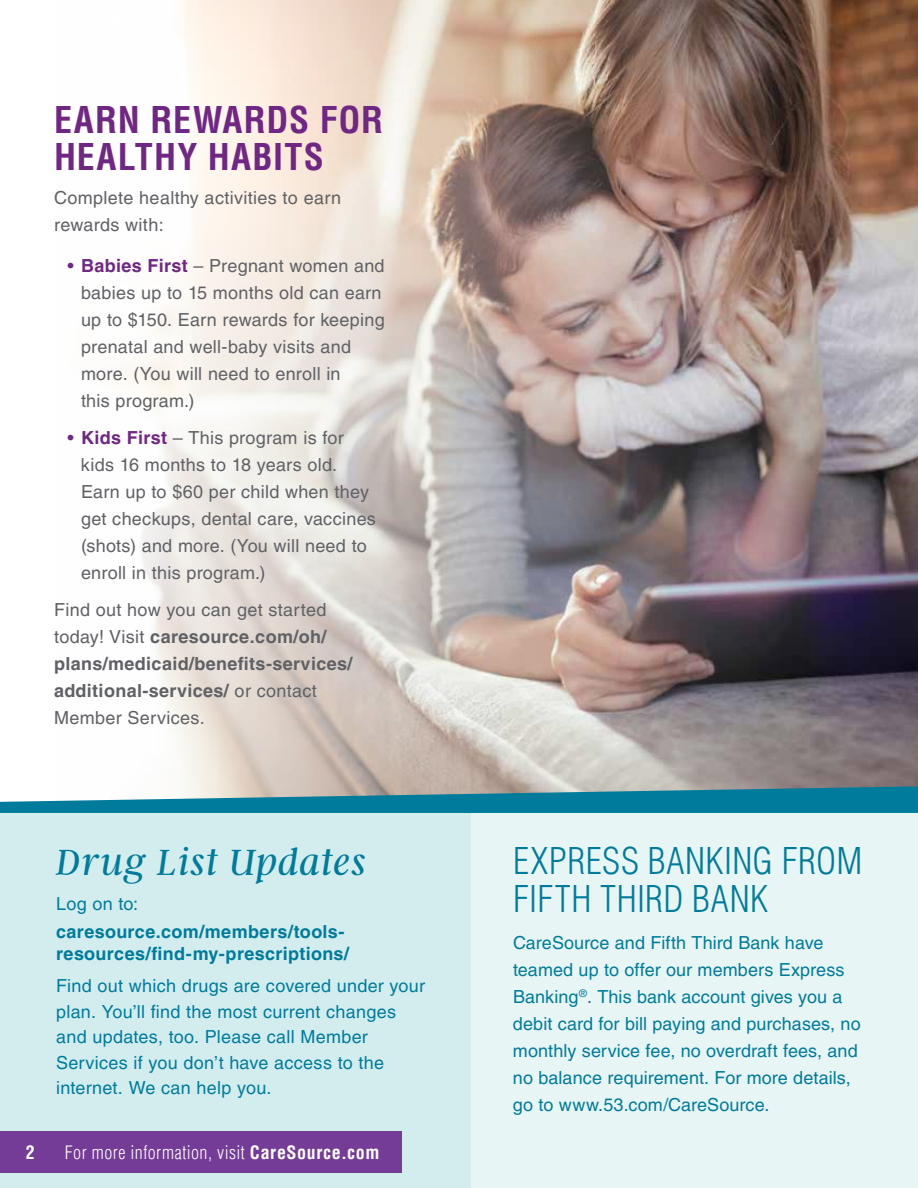
<style>
.page{position:relative;width:918px;height:1188px;background:#fff}
.page>*{position:absolute;margin:0;border:0;box-sizing:border-box;transform-origin:0 0}
.t1{font:italic 300 40.5px "Argent CF";letter-spacing:.03em;color:#007b9b}
.t2{font:300 condensed 36px/37.5px "Helvetica LT Pro";letter-spacing:.015em;color:#007b9b}
.t3{font:700 condensed 36px/37.5px "Helvetica LT Pro";letter-spacing:.035em;color:#702784}
.t4{font:18px/27px "Helvetica LT Pro";letter-spacing:.005em;color:#007b9b}
.t5{font:18px/27px "Helvetica LT Pro";letter-spacing:.015em;color:#606165}
.t6{font:700 18px/27px "Helvetica LT Pro";letter-spacing:.02em;color:#606165}
.t7{font:700 18px/21.6px "Helvetica LT Pro";letter-spacing:.02em;color:#007b9b}
.t8{font:300 condensed 18px "Helvetica LT Pro";letter-spacing:.025em;color:#fff}
.t9{font:700 condensed 18px "Helvetica LT Pro";color:#fff}
.s1{color:#702784}
.s2{font-weight:700;color:#702784}
.s3{font-weight:400}
.s4{font-weight:700}
</style>
<div class="page">
<img style="left:118px;top:0;width:800px;height:786px">
<div style="left:471px;top:813px;width:447px;height:375px;background:#e8f5f5"></div>
<div style="left:0;top:813px;width:471px;height:375px;background:#d3edef"></div>
<div style="left:0;top:1131px;width:402px;height:42px;background:#753c97"></div>
<svg style="left:0;top:786px;width:918px;height:27px;background:#4195a9"></svg>
<h2 class="t3" style="left:54px;top:100px;width:331px">EARN REWARDS FOR<br>HEALTHY HABITS</h2>
<p class="t5" style="left:54px;top:184px;width:289px">Complete healthy activities to earn rewards with:</p>
<p class="t5" style="left:81px;top:252px;width:305px;text-indent:-14px"><span class="s1">•</span> <span class="s2">Babies First</span> – Pregnant women and babies up to 15 months old can earn up to $150. Earn rewards for keeping prenatal and well-baby visits and more. (You will need to enroll in<br>this program.)</p>
<p class="t5" style="left:81px;top:424px;width:296px;text-indent:-13px"><span class="s1">•</span> <span class="s2">Kids First</span> – This program is for kids 16 months to 18 years old.<br>Earn up to $60 per child when they get checkups, dental care, vaccines (shots) and more. (You will need to enroll in this program.)</p>
<p class="t6" style="left:54px;top:596px;width:300px"><span class="s3">Find out how you can get started today! Visit</span> caresource.com/oh/ plans/medicaid/benefits-services/ additional-services/ <span class="s3">or contact<br>Member Services.</span></p>
<h1 class="t1" style="left:56px;top:841px;width:311px">Drug List Updates</h1>
<p class="t4" style="left:56px;top:890px;width:84px">Log on to:</p>
<p class="t7" style="left:56px;top:921px;width:295px">caresource.com/members/tools&shy;resources/find-my-prescriptions/</p>
<p class="t4" style="left:56px;top:973px;width:370px;line-height:25.5px">Find out which drugs are covered under your plan. You’ll find the most current changes and updates, too. Please call Member Services if you don’t have access to the internet. We can help you.</p>
<p class="t9" style="left:26px;top:1140px;width:10px">2</p>
<p class="t8" style="left:65px;top:1141px;width:316px">For more information, visit <span class="s4">CareSource.com</span></p>
<h2 class="t2" style="left:513px;top:842px;width:351px">EXPRESS BANKING FROM<br>FIFTH THIRD BANK</h2>
<p class="t4" style="left:513px;top:929px;width:349px">CareSource and Fifth Third Bank have teamed up to offer our members Express Banking<sup>®</sup>. This bank account gives you a debit card for bill paying and purchases, no monthly service fee, no overdraft fees, and no balance requirement. For more details, go to www.53.com/CareSource.</p>
</div>
